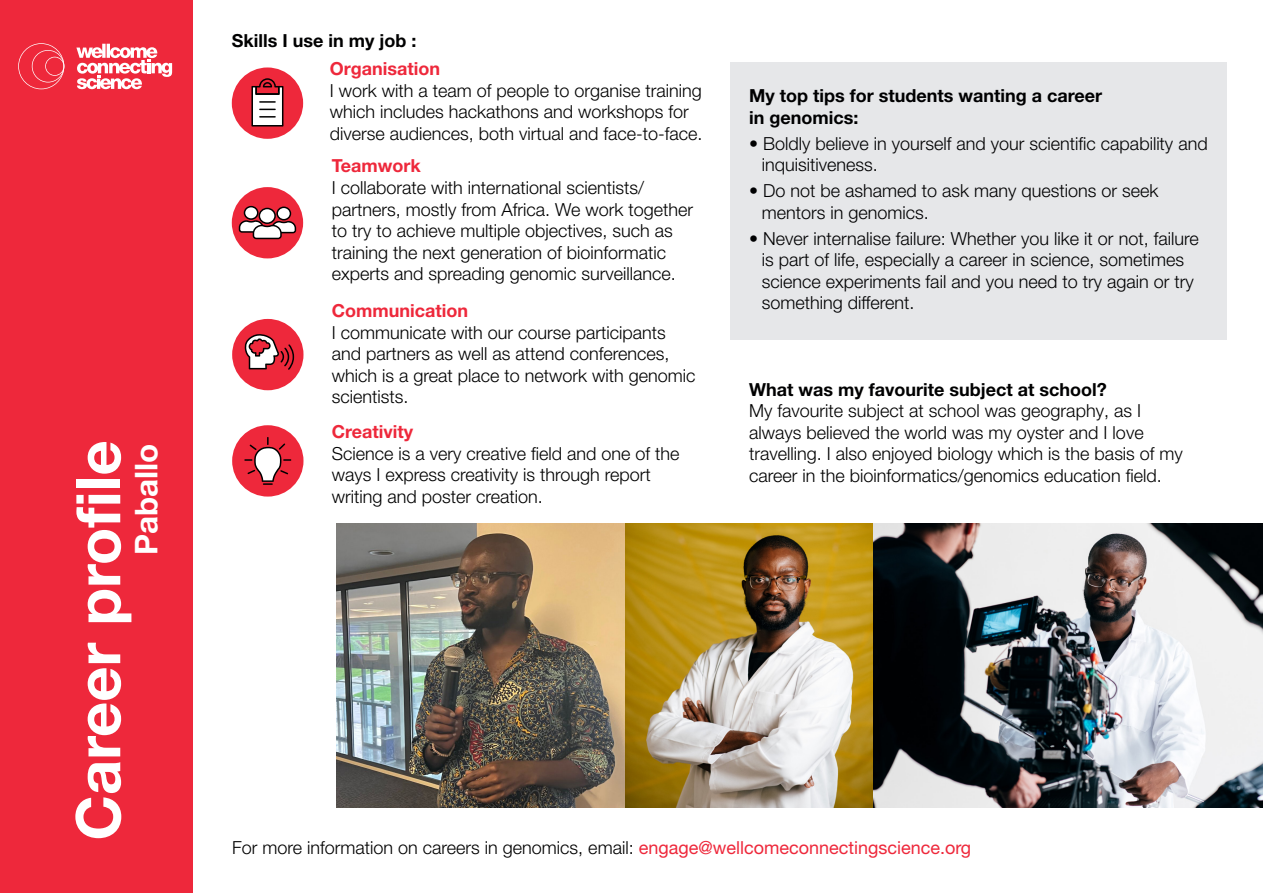
<style>
.page{position:relative;width:1263px;height:893px;background:#fff}
.page>*{position:absolute;margin:0;border:0;box-sizing:border-box;transform-origin:0 0}
.t1{font:700 61.5px "Helvetica Neue LT Pro";color:#fff}
.t2{font:700 31.5px "Helvetica Neue LT Pro";color:#fff}
.t3{font:300 18px/21.6px "Helvetica Neue LT Pro";color:#000001}
.t4{font:700 18px/21.6px "Helvetica Neue LT Pro";color:#000001}
.t5{font:700 18px "Helvetica Neue LT Pro";color:#ee283b}
.s1{font-weight:400;color:#ee283b}
</style>
<div class="page">
<div style="left:0;top:0;width:193px;height:893px;background:#ee283b"></div>
<div style="left:730px;top:62px;width:496px;height:278px;background:#e6e7e9"></div>
<img style="left:337px;top:523px;width:537px;height:285px">
<img style="left:874px;top:523px;width:389px;height:285px">
<svg style="left:76px;top:44px;width:96px;height:45px"></svg>
<svg style="left:18px;top:43px;width:46px;height:46px"></svg>
<div style="left:232px;top:187px;width:71px;height:71px;background:#ee283b;border-radius:50%"></div>
<svg style="left:239px;top:206px;width:57px;height:33px"></svg>
<div style="left:232px;top:67px;width:71px;height:72px;background:#ee283b;border-radius:50%"></div>
<svg style="left:251px;top:78px;width:32px;height:49px"></svg>
<div style="left:232px;top:319px;width:71px;height:71px;background:#ee283b;border-radius:50%"></div>
<svg style="left:244px;top:334px;width:50px;height:36px"></svg>
<div style="left:232px;top:425px;width:71px;height:72px;background:#ee283b;border-radius:50%"></div>
<svg style="left:244px;top:437px;width:47px;height:48px"></svg>
<p class="t1" style="left:60px;top:840px;width:402px;rotate:-90deg">Career profile</p>
<p class="t2" style="left:127px;top:555px;width:113px;rotate:-90deg">Paballo</p>
<p class="t4" style="left:232px;top:29px;width:186px">Skills I use in my job :</p>
<p class="t5" style="left:330px;top:58px;width:112px">Organisation</p>
<p class="t3" style="left:330px;top:79px;width:374px">I work with a team of people to organise training which includes hackathons and workshops for diverse audiences, both virtual and face-to-face.</p>
<p class="t5" style="left:332px;top:155px;width:90px">Teamwork</p>
<p class="t3" style="left:332px;top:176px;width:363px">I collaborate with international scientists/ partners, mostly from Africa. We work together to try to achieve multiple objectives, such as training the next generation of bioinformatic experts and spreading genomic surveillance.</p>
<p class="t5" style="left:332px;top:299px;width:138px">Communication</p>
<p class="t3" style="left:332px;top:321px;width:365px">I communicate with our course participants and partners as well as attend conferences, which is a great place to network with genomic scientists.</p>
<p class="t5" style="left:332px;top:421px;width:83px">Creativity</p>
<p class="t3" style="left:332px;top:442px;width:349px">Science is a very creative field and one of the ways I express creativity is through report writing and poster creation.</p>
<p class="t4" style="left:749px;top:85px;width:354px">My top tips for students wanting a career in genomics:</p>
<p class="t3" style="left:762px;top:132px;width:447px;text-indent:-13px">• Boldly believe in yourself and your scientific capability and inquisitiveness.</p>
<p class="t3" style="left:762px;top:179px;width:398px;text-indent:-13px">• Do not be ashamed to ask many questions or seek mentors in genomics.</p>
<p class="t3" style="left:762px;top:227px;width:438px;text-indent:-13px">• Never internalise failure: Whether you like it or not, failure is part of life, especially a career in science, sometimes science experiments fail and you need to try again or try something different.</p>
<p class="t4" style="left:749px;top:378px;width:359px">What was my favourite subject at school?</p>
<p class="t3" style="left:749px;top:400px;width:435px">My favourite subject at school was geography, as I always believed the world was my oyster and I love travelling. I also enjoyed biology which is the basis of my career in the bioinformatics/genomics education field.</p>
<p class="t3" style="left:232px;top:837px;width:741px">For more information on careers in genomics, email: <span class="s1">engage@wellcomeconnectingscience.org</span></p>
</div>
